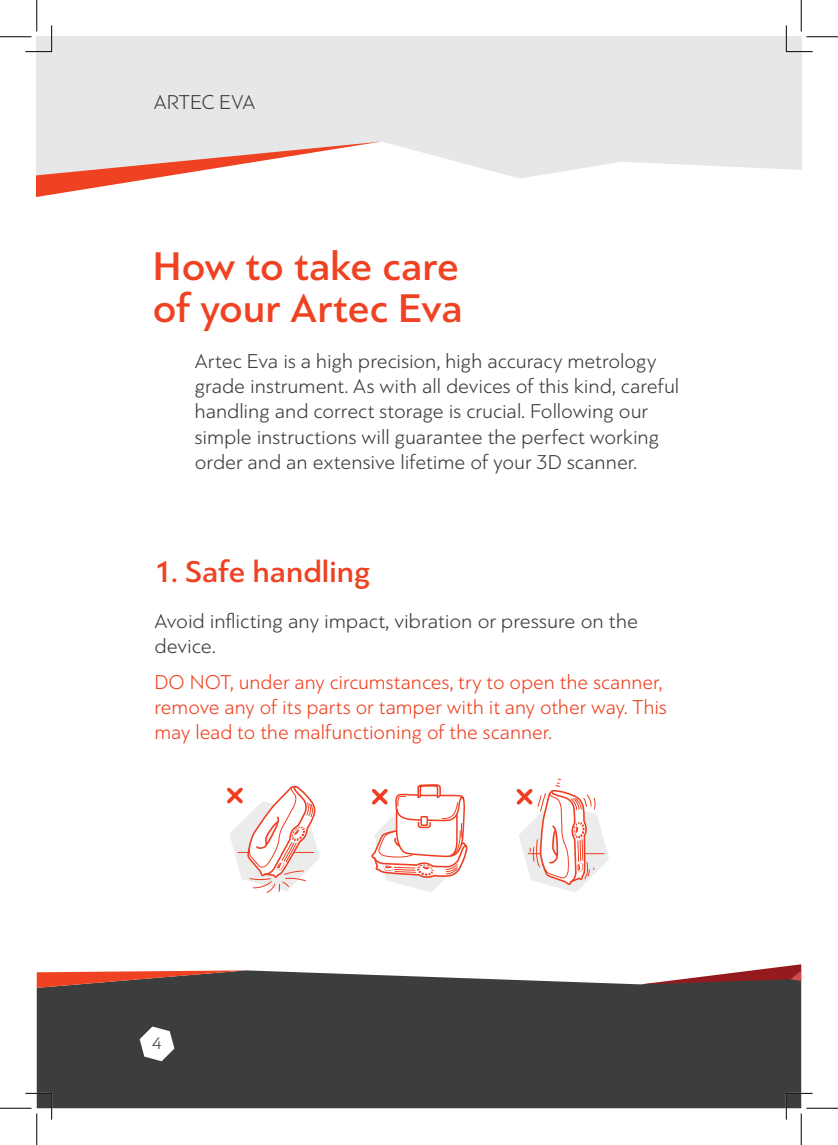
<style>
.page{position:relative;width:838px;height:1145px;background:#fff}
.page>*{position:absolute;margin:0;border:0;box-sizing:border-box;transform-origin:0 0}
.t1{font:500 42px/42px "PF Bague Sans Pro";color:#ef4222}
.t2{font:500 31.5px "PF Bague Sans Pro";color:#ef4222}
.t3{font:300 21px/25.2px "PF Bague Sans Pro";color:#3c3d3d}
.t4{font:300 21px/25.2px "PF Bague Sans Pro";color:#ef4222}
.t5{font:300 17.5px "PF Bague Sans Pro";color:#3c3d3d}
</style>
<div class="page">
<div style="left:37px;top:970px;width:764px;height:138px;background:#3c3d3d"></div>
<svg style="left:37px;top:970px;width:209px;height:18px;background:#994f41"></svg>
<svg style="left:640px;top:964px;width:161px;height:20px"></svg>
<svg style="left:227px;top:785px;width:93px;height:108px"></svg>
<svg style="left:516px;top:778px;width:93px;height:114px"></svg>
<svg style="left:371px;top:784px;width:97px;height:108px"></svg>
<div style="left:37px;top:37px;width:764px;height:142px;background:#e6e7e9"></div>
<svg style="left:37px;top:142px;width:344px;height:55px"></svg>
<svg style="left:140px;top:1027px;width:34px;height:34px"></svg>
<svg style="left:25px;top:25px;width:27px;height:27px"></svg>
<svg style="left:25px;top:1093px;width:27px;height:27px"></svg>
<svg style="left:785px;top:25px;width:27px;height:27px"></svg>
<svg style="left:785px;top:1093px;width:27px;height:27px"></svg>
<hr style="left:0;top:36px;width:32px;height:1px;background:#000">
<hr style="left:806px;top:36px;width:31px;height:1px;background:#000">
<hr style="left:0;top:1108px;width:32px;height:1px;background:#000">
<hr style="left:806px;top:1108px;width:31px;height:1px;background:#000">
<hr style="left:36px;top:0;width:1px;height:31px;background:#000">
<hr style="left:36px;top:1113px;width:1px;height:32px;background:#000">
<hr style="left:800px;top:0;width:1px;height:31px;background:#000">
<hr style="left:800px;top:1113px;width:1px;height:32px;background:#000">
<p class="t3" style="left:154px;top:90px;width:103px">ARTEC EVA</p>
<h1 class="t1" style="left:153px;top:245px;width:311px">How to take care of your Artec Eva</h1>
<p class="t3" style="left:195px;top:349px;width:485px">Artec Eva is a high precision, high accuracy metrology grade instrument. As with all devices of this kind, careful handling and correct storage is crucial. Following our simple instructions will guarantee the perfect working order and an extensive lifetime of your 3D scanner.</p>
<h2 class="t2" style="left:154px;top:553px;width:217px">1. Safe handling</h2>
<p class="t3" style="left:154px;top:608px;width:485px">Avoid inflicting any impact, vibration or pressure on the device.</p>
<p class="t4" style="left:154px;top:669px;width:513px">DO NOT, under any circumstances, try to open the scanner, remove any of its parts or tamper with it any other way. This may lead to the malfunctioning of the scanner.</p>
<p class="t5" style="left:152px;top:1033px;width:11px">4</p>
</div>
